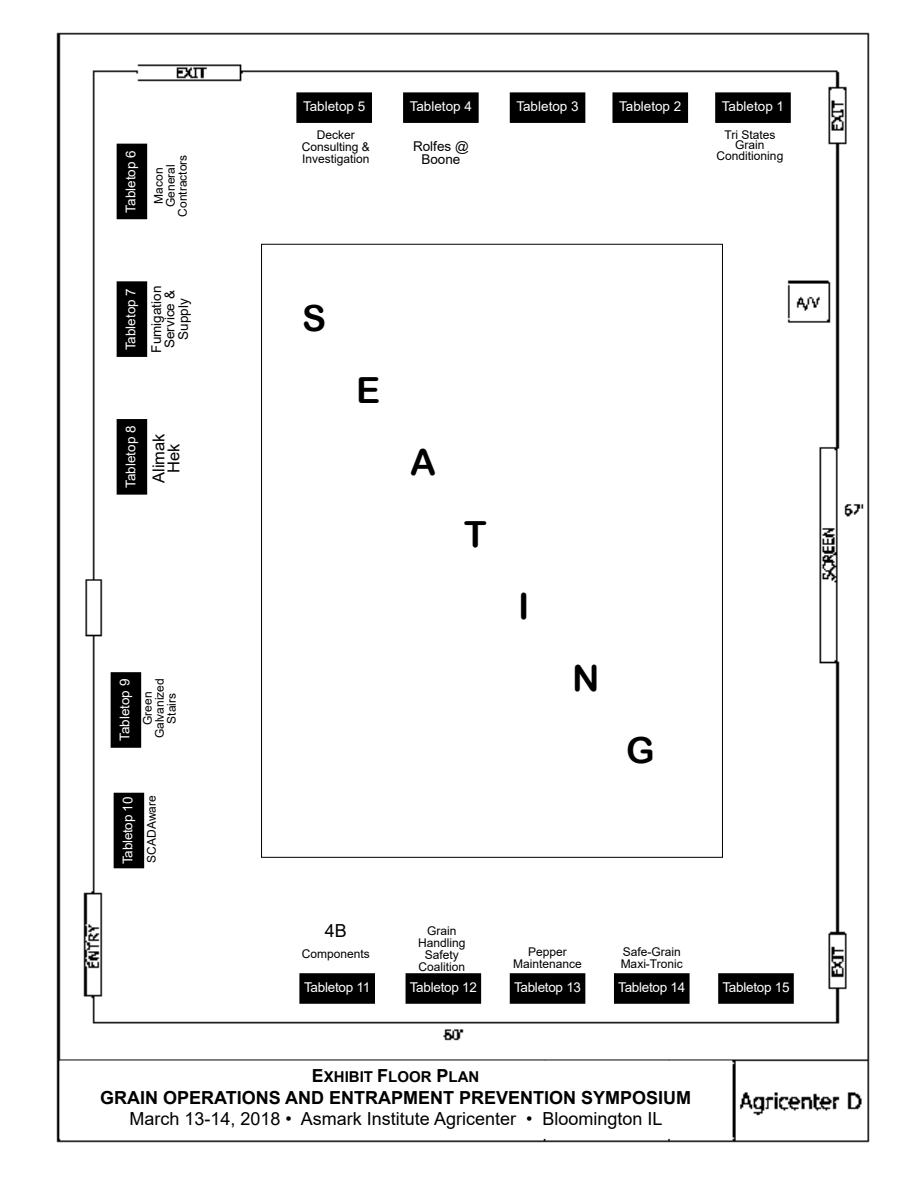
<style>
.page{position:relative;width:918px;height:1188px;background:#fff}
.page>*{position:absolute;margin:0;border:0;box-sizing:border-box;transform-origin:0 0}
.t1{font:36px "Arial Rounded MT Bold";color:#000}
.t2{font:18px "Arial";color:#000}
.t3{font:700 18px "Arial";color:#000}
.t4{font:16.5px/15px "Arial";color:#000;text-align:center}
.t5{font:700 15px "Arial";color:#000}
.t6{font:13.5px "Arial";color:#fff}
.t7{font:13.5px "Arial";letter-spacing:-.02em;color:#fff}
.t8{font:13.5px/13.5px "Arial";color:#000;text-align:center}
.t9{font:12px/12px "Arial";color:#000;text-align:center}
.s1{font-size:18px}
</style>
<div class="page">
<img style="left:56px;top:32px;width:814px;height:1111px">
<div style="left:60px;top:1061px;width:671px;height:77px;background:#fff"></div>
<div style="left:720px;top:975px;width:72px;height:27px;background:#000"></div>
<div style="left:718px;top:973px;width:76px;height:31px;border:3px solid #000"></div>
<div style="left:717px;top:94px;width:72px;height:27px;background:#000"></div>
<div style="left:715px;top:92px;width:76px;height:31px;border:3px solid #000"></div>
<div style="left:301px;top:975px;width:73px;height:27px;background:#000"></div>
<div style="left:299px;top:973px;width:76px;height:31px;border:3px solid #000"></div>
<div style="left:407px;top:975px;width:73px;height:27px;background:#000"></div>
<div style="left:406px;top:973px;width:75px;height:31px;border:3px solid #000"></div>
<div style="left:511px;top:975px;width:73px;height:27px;background:#000"></div>
<div style="left:510px;top:973px;width:75px;height:31px;border:3px solid #000"></div>
<div style="left:615px;top:975px;width:73px;height:27px;background:#000"></div>
<div style="left:614px;top:973px;width:76px;height:31px;border:3px solid #000"></div>
<div style="left:298px;top:94px;width:72px;height:27px;background:#000"></div>
<div style="left:296px;top:92px;width:76px;height:31px;border:3px solid #000"></div>
<div style="left:405px;top:94px;width:72px;height:27px;background:#000"></div>
<div style="left:403px;top:92px;width:76px;height:31px;border:3px solid #000"></div>
<div style="left:511px;top:94px;width:73px;height:27px;background:#000"></div>
<div style="left:510px;top:92px;width:75px;height:31px;border:3px solid #000"></div>
<div style="left:614px;top:94px;width:73px;height:27px;background:#000"></div>
<div style="left:612px;top:92px;width:76px;height:31px;border:3px solid #000"></div>
<div style="left:118px;top:145px;width:28px;height:73px;background:#000"></div>
<div style="left:117px;top:144px;width:30px;height:75px;border:3px solid #000"></div>
<div style="left:115px;top:794px;width:28px;height:73px;background:#000"></div>
<div style="left:114px;top:793px;width:30px;height:75px;border:3px solid #000"></div>
<div style="left:112px;top:674px;width:28px;height:72px;background:#000"></div>
<div style="left:111px;top:672px;width:30px;height:76px;border:3px solid #000"></div>
<div style="left:118px;top:283px;width:28px;height:72px;background:#000"></div>
<div style="left:117px;top:281px;width:30px;height:76px;border:3px solid #000"></div>
<div style="left:118px;top:421px;width:28px;height:72px;background:#000"></div>
<div style="left:117px;top:419px;width:30px;height:76px;border:3px solid #000"></div>
<p class="t6" style="left:121px;top:213px;width:64px;rotate:-90deg">Tabletop 6</p>
<p class="t9" style="left:153px;top:217px;width:64px;rotate:-90deg">Macon<br>General<br>Contractors</p>
<p class="t6" style="left:121px;top:350px;width:64px;rotate:-90deg">Tabletop 7</p>
<p class="t8" style="left:149px;top:353px;width:68px;rotate:-90deg">Fumigation<br>Service &amp;<br>Supply</p>
<p class="t6" style="left:121px;top:488px;width:64px;rotate:-90deg">Tabletop 8</p>
<h3 class="t4" style="left:151px;top:483px;width:51px;rotate:-90deg">Alimak<br>Hek</h3>
<p class="t6" style="left:115px;top:741px;width:64px;rotate:-90deg">Tabletop 9</p>
<p class="t9" style="left:142px;top:738px;width:62px;rotate:-90deg">Green<br>Galvanized<br>Stairs</p>
<p class="t7" style="left:118px;top:864px;width:69px;rotate:-90deg">Tabletop 10</p>
<p class="t9" style="left:146px;top:863px;width:69px;rotate:-90deg">SCADAware</p>
<p class="t6" style="left:303px;top:97px;width:64px">Tabletop 5</p>
<p class="t6" style="left:410px;top:97px;width:64px">Tabletop 4</p>
<p class="t6" style="left:516px;top:97px;width:64px">Tabletop 3</p>
<p class="t6" style="left:619px;top:97px;width:64px">Tabletop 2</p>
<p class="t9" style="left:302px;top:128px;width:70px">Decker<br>Consulting &amp;<br>Investigation</p>
<p class="t8" style="left:413px;top:139px;width:57px">Rolfes @<br>Boone</p>
<p class="t6" style="left:722px;top:97px;width:64px">Tabletop 1</p>
<p class="t9" style="left:717px;top:129px;width:68px;line-height:10.5px">Tri States<br>Grain<br>Conditioning</p>
<h1 class="t1" style="left:302px;top:297px;width:26px">S</h1>
<h1 class="t1" style="left:356px;top:369px;width:26px">E</h1>
<h1 class="t1" style="left:410px;top:441px;width:27px">A</h1>
<h1 class="t1" style="left:464px;top:513px;width:24px">T</h1>
<h1 class="t1" style="left:518px;top:585px;width:13px">I</h1>
<h1 class="t1" style="left:572px;top:657px;width:29px">N</h1>
<h1 class="t1" style="left:626px;top:729px;width:30px">G</h1>
<h2 class="t2" style="left:325px;top:919px;width:24px">4B</h2>
<p class="t9" style="left:302px;top:948px;width:70px">Components</p>
<p class="t9" style="left:621px;top:946px;width:64px;text-align:left">Safe-Grain<br>Maxi-Tronic</p>
<p class="t9" style="left:418px;top:924px;width:49px">Grain<br>Handling<br>Safety<br>Coalition</p>
<p class="t9" style="left:513px;top:946px;width:70px">Pepper<br>Maintenance</p>
<p class="t7" style="left:304px;top:978px;width:68px">Tabletop 11</p>
<p class="t7" style="left:410px;top:978px;width:69px">Tabletop 12</p>
<p class="t7" style="left:514px;top:978px;width:69px">Tabletop 13</p>
<p class="t7" style="left:618px;top:978px;width:69px">Tabletop 14</p>
<p class="t7" style="left:722px;top:978px;width:69px">Tabletop 15</p>
<p class="t5" style="left:312px;top:1066px;width:169px"><span class="s1">E</span>XHIBIT <span class="s1">F</span>LOOR <span class="s1">P</span>LAN</p>
<h2 class="t3" style="left:100px;top:1085px;width:593px">GRAIN OPERATIONS AND ENTRAPMENT PREVENTION SYMPOSIUM</h2>
<h2 class="t2" style="left:130px;top:1106px;width:534px">March 13-14, 2018 • Asmark Institute Agricenter • Bloomington IL</h2>
</div>
